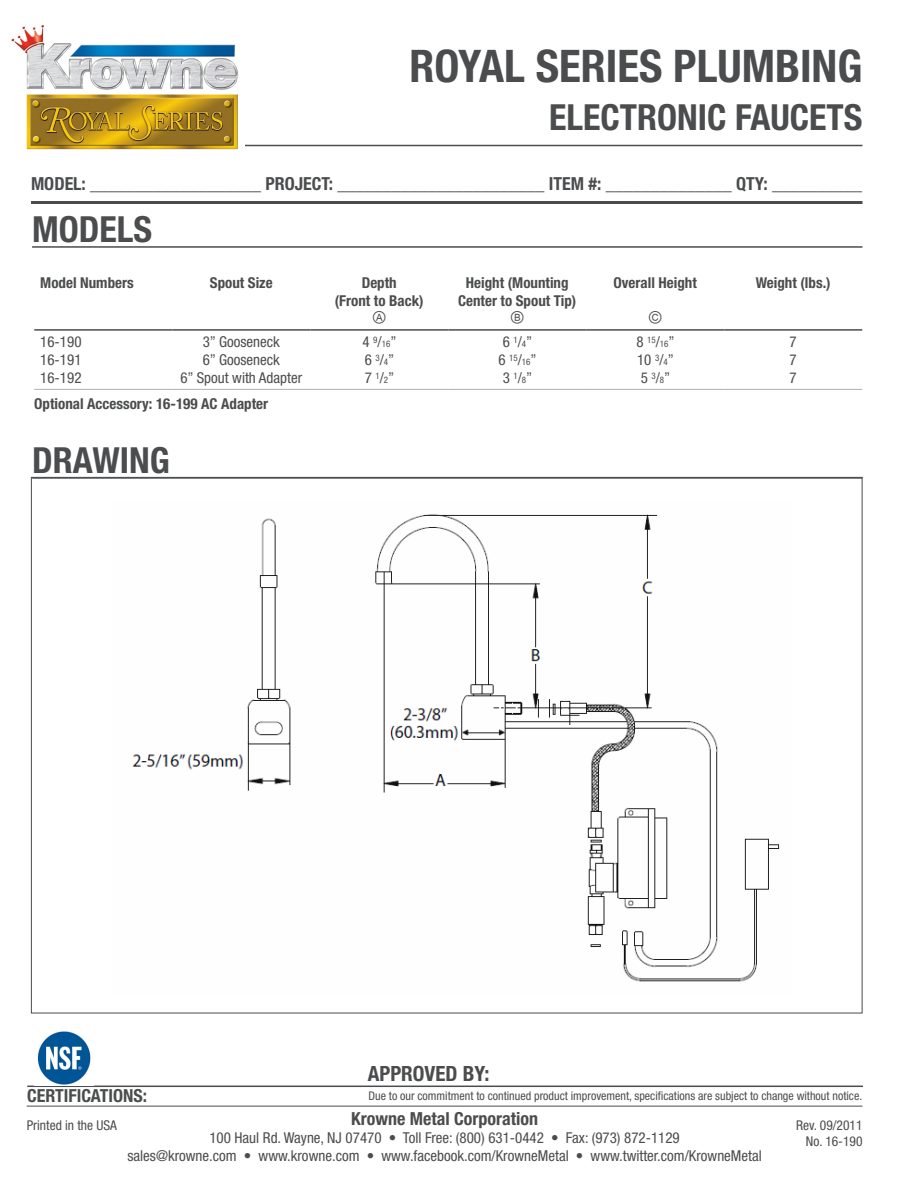
<style>
.page{position:relative;width:918px;height:1188px;background:#fff}
.page>*{position:absolute;margin:0;border:0;box-sizing:border-box;transform-origin:0 0}
.t1{font:700 condensed 45px "Helvetica Neue LT Std";color:#4b4c4d}
.t2{font:700 condensed 36px "Helvetica Neue LT Std";color:#4b4c4d}
.t3{font:700 condensed 21px "Helvetica Neue LT Std";color:#4b4c4d}
.t4{font:700 condensed 18px "Helvetica Neue LT Std";color:#4b4c4d}
.t5{font:condensed 15px "Helvetica Neue LT Std";color:#4b4c4d}
.t6{font:700 condensed 15px/18px "Helvetica Neue LT Std";color:#4b4c4d;text-align:center}
.t7{font:15px "Arial Unicode MS";color:#4b4c4d}
.t8{font:condensed 13.5px "Helvetica Neue LT Std";color:#4b4c4d}
.t9{font:condensed 12px "Helvetica Neue LT Std";color:#4b4c4d}
.t10{font:condensed 9px "Helvetica Neue LT Std";color:#4b4c4d}
.s1{font-size:9px}
.s2{font-size:15px}
</style>
<div class="page">
<hr style="left:27px;top:1086px;width:836px;height:1px;background:#4b4c4d">
<hr style="left:27px;top:1106px;width:835px;height:1px;background:#4b4c4d">
<hr style="left:30px;top:145px;width:832px;height:1px;background:#4b4c4d">
<hr style="left:31px;top:201px;width:831px;height:3px;background:#4b4c4d">
<img style="left:11px;top:24px;width:227px;height:66px">
<img style="left:37px;top:1031px;width:54px;height:54px">
<div style="left:22px;top:94px;width:223px;height:59px;background:#fff"></div>
<img style="left:26px;top:94px;width:212px;height:56px">
<hr style="left:32px;top:246px;width:830px;height:2px;background:#4b4c4d">
<hr style="left:32px;top:477px;width:830px;height:2px;background:#4b4c4d">
<hr style="left:34px;top:389px;width:138px;height:1px;background:#aeafb3">
<hr style="left:172px;top:389px;width:138px;height:1px;background:#aeafb3">
<hr style="left:310px;top:389px;width:138px;height:1px;background:#aeafb3">
<hr style="left:448px;top:389px;width:138px;height:1px;background:#aeafb3">
<hr style="left:586px;top:389px;width:138px;height:1px;background:#aeafb3">
<hr style="left:724px;top:389px;width:138px;height:1px;background:#aeafb3">
<hr style="left:34px;top:329px;width:138px;height:2px;background:#4b4c4d">
<hr style="left:172px;top:329px;width:138px;height:2px;background:#4b4c4d">
<hr style="left:310px;top:329px;width:138px;height:2px;background:#4b4c4d">
<hr style="left:448px;top:329px;width:138px;height:2px;background:#4b4c4d">
<hr style="left:586px;top:329px;width:138px;height:2px;background:#4b4c4d">
<hr style="left:724px;top:329px;width:138px;height:2px;background:#4b4c4d">
<img style="left:132px;top:514px;width:648px;height:468px">
<p class="t1" style="left:409px;top:39px;width:455px">ROYAL SERIES PLUMBING</p>
<p class="t2" style="left:549px;top:96px;width:315px">ELECTRONIC FAUCETS</p>
<p class="t4" style="left:31px;top:172px;width:833px">MODEL: ___________________ PROJECT: _______________________ ITEM #: ______________ QTY: __________</p>
<p class="t2" style="left:32px;top:207px;width:121px">MODELS</p>
<p class="t6" style="left:40px;top:273px;width:95px">Model Numbers</p>
<p class="t6" style="left:210px;top:273px;width:64px">Spout Size</p>
<p class="t6" style="left:335px;top:273px;width:90px">Depth<br>(Front to Back)</p>
<p class="t7" style="left:372px;top:306px;width:16px">Ⓐ</p>
<p class="t5" style="left:40px;top:333px;width:43px">16-190</p>
<p class="t5" style="left:40px;top:351px;width:43px">16-191</p>
<p class="t5" style="left:40px;top:369px;width:43px">16-192</p>
<p class="t5" style="left:203px;top:333px;width:79px">3” Gooseneck</p>
<p class="t5" style="left:203px;top:351px;width:79px">6” Gooseneck</p>
<p class="t5" style="left:180px;top:369px;width:123px">6” Spout with Adapter</p>
<p class="t6" style="left:34px;top:394px;width:235px">Optional Accessory: 16-199 AC Adapter</p>
<p class="t2" style="left:32px;top:438px;width:139px">DRAWING</p>
<p class="t5" style="left:363px;top:333px;width:36px">4 <sup>9</sup>/<span class="s1">16</span>”</p>
<p class="t5" style="left:365px;top:351px;width:31px">6 <sup>3</sup>/<span class="s1">4</span>”</p>
<p class="t5" style="left:365px;top:369px;width:31px">7 <sup>1</sup>/<span class="s1">2</span>”</p>
<p class="t6" style="left:458px;top:273px;width:120px">Height (Mounting<br>Center to Spout Tip)</p>
<p class="t7" style="left:510px;top:306px;width:16px">Ⓑ</p>
<p class="t5" style="left:503px;top:333px;width:31px">6 <sup>1</sup>/<span class="s1">4</span>”</p>
<p class="t10" style="left:498px;top:355px;width:40px"><span class="s2">6</span> 15<span class="s2">/</span>16<span class="s2">”</span></p>
<p class="t5" style="left:503px;top:369px;width:31px">3 <sup>1</sup>/<span class="s1">8</span>”</p>
<p class="t6" style="left:614px;top:273px;width:85px">Overall Height</p>
<p class="t7" style="left:648px;top:306px;width:16px">Ⓒ</p>
<p class="t10" style="left:636px;top:337px;width:40px"><span class="s2">8</span> 15<span class="s2">/</span>16<span class="s2">”</span></p>
<p class="t5" style="left:637px;top:351px;width:38px">10 <sup>3</sup>/<span class="s1">4</span>”</p>
<p class="t5" style="left:641px;top:369px;width:31px">5 <sup>3</sup>/<span class="s1">8</span>”</p>
<p class="t6" style="left:756px;top:273px;width:76px">Weight (lbs.)</p>
<p class="t5" style="left:790px;top:333px;width:9px">7</p>
<p class="t5" style="left:790px;top:351px;width:9px">7</p>
<p class="t5" style="left:790px;top:369px;width:9px">7</p>
<p class="t3" style="left:368px;top:1061px;width:123px">APPROVED BY:</p>
<p class="t4" style="left:27px;top:1085px;width:121px">CERTIFICATIONS:</p>
<p class="t9" style="left:368px;top:1089px;width:495px">Due to our commitment to continued product improvement, specifications are subject to change without notice.</p>
<p class="t8" style="left:27px;top:1117px;width:92px">Printed in the USA</p>
<p class="t4" style="left:351px;top:1108px;width:188px">Krowne Metal Corporation</p>
<p class="t5" style="left:209px;top:1129px;width:472px">100 Haul Rd. Wayne, NJ 07470 • Toll Free: (800) 631-0442 • Fax: (973) 872-1129</p>
<p class="t5" style="left:127px;top:1147px;width:636px">sales@krowne.com • www.krowne.com • www.facebook.com/KrowneMetal • www.twitter.com/KrowneMetal</p>
<p class="t8" style="left:796px;top:1117px;width:68px">Rev. 09/2011</p>
<p class="t8" style="left:806px;top:1133px;width:58px">No. 16-190</p>
</div>
